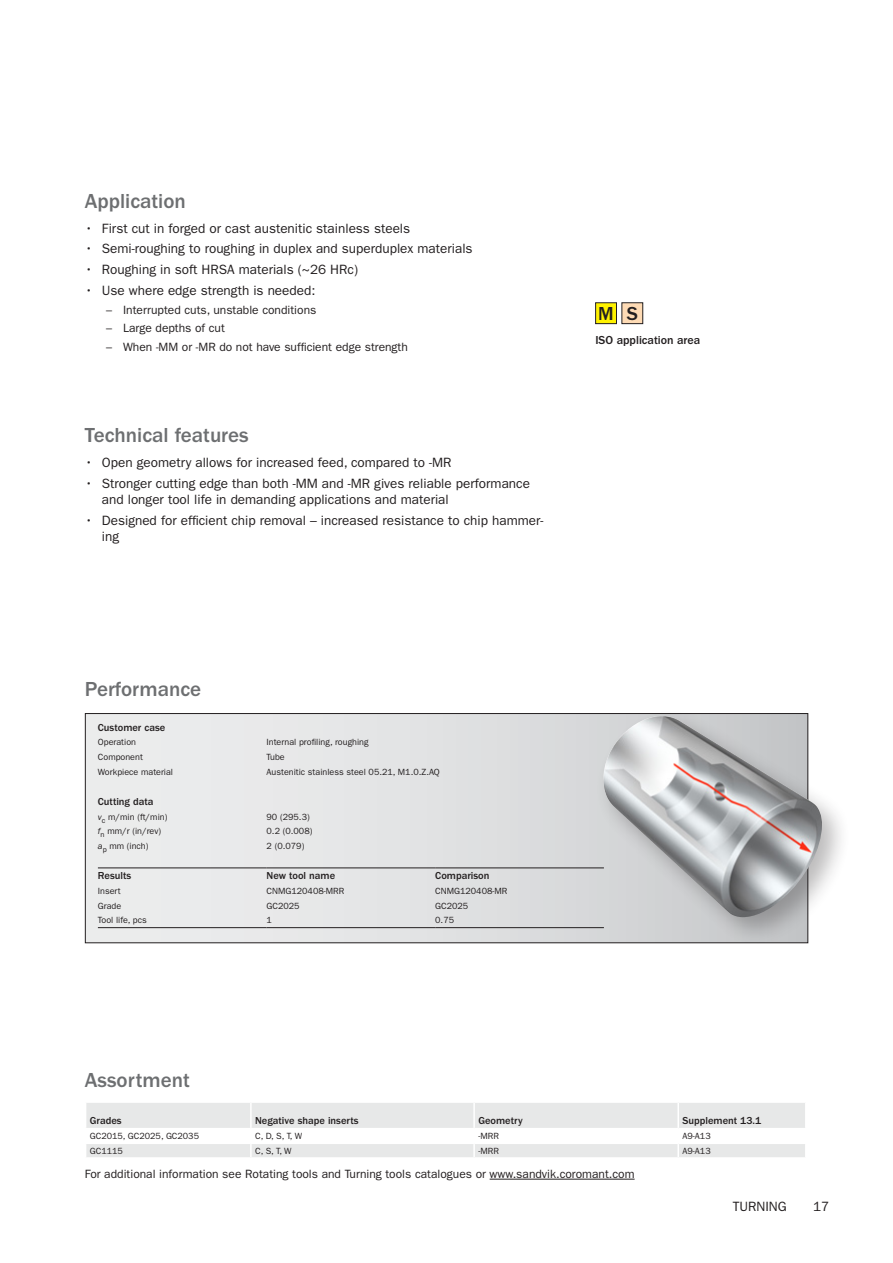
<style>
.page{position:relative;width:893px;height:1263px;background:#fff}
.page>*{position:absolute;margin:0;border:0;box-sizing:border-box;transform-origin:0 0}
.t1{font:500 21px "ITC Franklin Gothic Std";color:#6d6f71}
.t2{font:500 19.5px "ITC Franklin Gothic Std";color:#231f20}
.t3{font:13.5px/16.5px "ITC Franklin Gothic Std";color:#231f20}
.t4{font:12px "ITC Franklin Gothic Std";color:#231f20}
.t5{font:500 12px "ITC Franklin Gothic Std";color:#231f20}
.t6{font:500 10.5px "ITC Franklin Gothic Std";color:#231f20}
.t7{font:9px "ITC Franklin Gothic Std";color:#231f20}
.s1{font-style:italic}
</style>
<div class="page">
<div style="left:85px;top:713px;width:723px;height:230px;background:linear-gradient(to bottom,#e4e5e6,#e2e3e4)"></div>
<div style="left:596px;top:303px;width:20px;height:21px;background:#fff200"></div>
<div style="left:595px;top:303px;width:22px;height:21px;border:1px solid #231f20"></div>
<div style="left:622px;top:303px;width:21px;height:21px;background:#fedbb5"></div>
<div style="left:622px;top:303px;width:21px;height:21px;border:1px solid #231f20"></div>
<div style="left:595px;top:708px;width:256px;height:238px;background:#231f20;opacity:.3"></div>
<img style="left:603px;top:716px;width:219px;height:201px">
<hr style="left:98px;top:868px;width:169px;height:1px;background:#231f20">
<hr style="left:267px;top:868px;width:168px;height:1px;background:#231f20">
<hr style="left:435px;top:868px;width:169px;height:1px;background:#231f20">
<hr style="left:98px;top:927px;width:169px;height:1px;background:#231f20">
<hr style="left:267px;top:927px;width:168px;height:1px;background:#231f20">
<hr style="left:435px;top:927px;width:169px;height:1px;background:#231f20">
<hr style="left:490px;top:1179px;width:145px;height:1px;background:#231f20">
<svg style="left:86px;top:1103px;width:719px;height:54px"></svg>
<p class="t1" style="left:85px;top:189px;width:103px">Application</p>
<p class="t3" style="left:85px;top:220px;width:327px">• First cut in forged or cast austenitic stainless steels</p>
<p class="t3" style="left:85px;top:241px;width:389px">• Semi-roughing to roughing in duplex and superduplex materials</p>
<p class="t3" style="left:85px;top:261px;width:275px">• Roughing in soft HRSA materials (~26 HRc)</p>
<p class="t3" style="left:85px;top:282px;width:232px">• Use where edge strength is needed:</p>
<p class="t4" style="left:106px;top:303px;width:212px">– Interrupted cuts, unstable conditions</p>
<p class="t4" style="left:106px;top:321px;width:120px">– Large depths of cut</p>
<p class="t4" style="left:106px;top:340px;width:303px">– When -MM or -MR do not have sufficient edge strength</p>
<p class="t1" style="left:85px;top:423px;width:165px">Technical features</p>
<p class="t3" style="left:85px;top:454px;width:368px">• Open geometry allows for increased feed, compared to -MR</p>
<p class="t3" style="left:102px;top:475px;width:430px;text-indent:-17px">• Stronger cutting edge than both -MM and -MR gives reliable performance and longer tool life in demanding applications and material</p>
<p class="t3" style="left:102px;top:512px;width:443px;text-indent:-17px">• Designed for efficient chip removal – increased resistance to chip hammer&shy;ing</p>
<p class="t2" style="left:598px;top:302px;width:41px">M S</p>
<p class="t5" style="left:595px;top:333px;width:106px">ISO application area</p>
<p class="t1" style="left:85px;top:677px;width:118px">Performance</p>
<p class="t6" style="left:98px;top:721px;width:69px">Customer case</p>
<p class="t7" style="left:98px;top:737px;width:40px">Operation</p>
<p class="t7" style="left:267px;top:737px;width:103px">Internal profiling, roughing</p>
<p class="t7" style="left:98px;top:752px;width:46px">Component</p>
<p class="t7" style="left:267px;top:752px;width:20px">Tube</p>
<p class="t7" style="left:98px;top:766px;width:77px">Workpiece material</p>
<p class="t7" style="left:267px;top:766px;width:175px">Austenitic stainless steel 05.21, M1.0.Z.AQ</p>
<p class="t6" style="left:98px;top:795px;width:57px">Cutting data</p>
<p class="t7" style="left:98px;top:811px;width:71px"><span class="s1">v</span><sub>c</sub> m/min (ft/min)</p>
<p class="t7" style="left:267px;top:811px;width:45px">90 (295.3)</p>
<p class="t7" style="left:98px;top:826px;width:65px"><span class="s1">f</span><sub>n</sub> mm/r (in/rev)</p>
<p class="t7" style="left:267px;top:826px;width:47px">0.2 (0.008)</p>
<p class="t7" style="left:98px;top:841px;width:52px"><span class="s1">a</span><sub>p</sub> mm (inch)</p>
<p class="t7" style="left:267px;top:841px;width:39px">2 (0.079)</p>
<p class="t6" style="left:98px;top:870px;width:35px">Results</p>
<p class="t6" style="left:267px;top:870px;width:70px">New tool name</p>
<p class="t6" style="left:435px;top:870px;width:56px">Comparison</p>
<p class="t7" style="left:98px;top:886px;width:24px">Insert</p>
<p class="t7" style="left:267px;top:886px;width:79px">CNMG120408-MRR</p>
<p class="t7" style="left:435px;top:886px;width:74px">CNMG120408-MR</p>
<p class="t7" style="left:98px;top:900px;width:25px">Grade</p>
<p class="t7" style="left:267px;top:900px;width:35px">GC2025</p>
<p class="t7" style="left:435px;top:900px;width:35px">GC2025</p>
<p class="t7" style="left:98px;top:915px;width:50px">Tool life, pcs</p>
<p class="t7" style="left:267px;top:915px;width:7px">1</p>
<p class="t7" style="left:435px;top:915px;width:20px">0.75</p>
<p class="t1" style="left:85px;top:1068px;width:106px">Assortment</p>
<p class="t6" style="left:90px;top:1115px;width:33px">Grades</p>
<p class="t6" style="left:255px;top:1115px;width:105px">Negative shape inserts</p>
<p class="t6" style="left:478px;top:1115px;width:46px">Geometry</p>
<p class="t6" style="left:682px;top:1115px;width:80px">Supplement 13.1</p>
<p class="t7" style="left:90px;top:1131px;width:111px">GC2015, GC2025, GC2035</p>
<p class="t7" style="left:255px;top:1131px;width:49px">C, D, S, T, W</p>
<p class="t7" style="left:478px;top:1131px;width:22px">-MRR</p>
<p class="t7" style="left:682px;top:1131px;width:30px">A9-A13</p>
<p class="t7" style="left:90px;top:1145px;width:35px">GC1115</p>
<p class="t7" style="left:255px;top:1145px;width:38px">C, S, T, W</p>
<p class="t7" style="left:478px;top:1145px;width:22px">-MRR</p>
<p class="t7" style="left:682px;top:1145px;width:30px">A9-A13</p>
<p class="t4" style="left:85px;top:1167px;width:551px">For additional information see Rotating tools and Turning tools catalogues or www.sandvik.coromant.com</p>
<p class="t3" style="left:733px;top:1199px;width:56px">TURNING</p>
<p class="t3" style="left:813px;top:1199px;width:18px">17</p>
</div>
